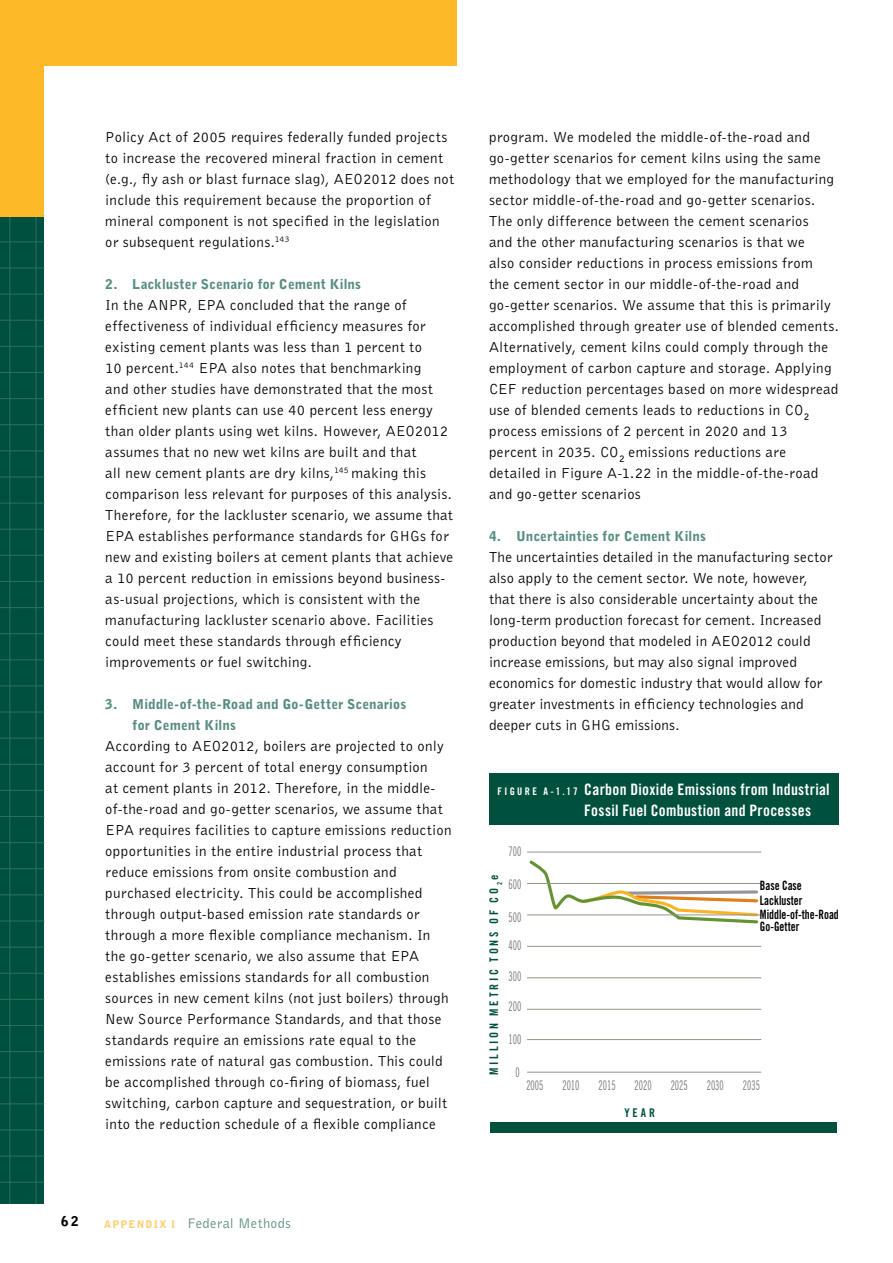
<style>
.page{position:relative;width:893px;height:1263px;background:#fff}
.page>*{position:absolute;margin:0;border:0;box-sizing:border-box;transform-origin:0 0}
.t1{font:15.75px/21px "Trade Gothic Bold Cond Twenty";letter-spacing:.02em;color:#fff}
.t2{font:15px/21px "Bell Gothic BT";letter-spacing:.02em;color:#000}
.t3{font:14.25px "Bell Gothic BT";letter-spacing:.025em;color:#598d82}
.t4{font:900 13.5px/21px "Bell Gothic BT";letter-spacing:.01em;color:#598d82}
.t5{font:900 13.5px "Bell Gothic";color:#000}
.t6{font:13.2px "Trade Gothic Cond Eighteen";color:#77787b;scale:.72 1}
.t7{font:12.9px/13.8px "Trade Gothic Bold Cond Twenty";color:#000;scale:.86 1}
.t8{font:12px "Trade Gothic Bold Cond Twenty";color:#00503e}
.t9{font:11.85px "Trade Gothic Bold Cond Twenty";letter-spacing:.215em;color:#00503e}
.s1{font-weight:900;font-size:10.5px;color:#fdcf73}
.s2{font-size:10.5px}
</style>
<div class="page">
<svg style="left:0;top:217px;width:44px;height:987px;background:#035240"></svg>
<div style="left:0;top:60px;width:44px;height:157px;background:#fdb927"></div>
<div style="left:0;top:0;width:457px;height:65px;background:#fdb927"></div>
<div style="left:490px;top:1122px;width:347px;height:11px;background:#00503e"></div>
<div style="left:489px;top:773px;width:349px;height:52px;background:#00503e"></div>
<svg style="left:528px;top:860px;width:232px;height:64px"></svg>
<hr style="left:527px;top:852px;width:234px;height:1px;background:#94948b">
<hr style="left:527px;top:883px;width:234px;height:1px;background:#94948b">
<hr style="left:527px;top:915px;width:234px;height:1px;background:#94948b">
<hr style="left:527px;top:946px;width:234px;height:1px;background:#94948b">
<hr style="left:527px;top:1072px;width:234px;height:1px;background:#94948b">
<hr style="left:527px;top:977px;width:234px;height:1px;background:#94948b">
<hr style="left:527px;top:1009px;width:234px;height:1px;background:#94948b">
<hr style="left:527px;top:1039px;width:234px;height:1px;background:#94948b">
<p class="t2" style="left:105px;top:126px;width:350px">Policy Act of 2005 requires federally funded projects to increase the recovered mineral fraction in cement (e.g., fly ash or blast furnace slag), AEO2012 does not include this requirement because the proportion of mineral component is not specified in the legislation or subsequent regulations.<sup>143</sup></p>
<p class="t4" style="left:105px;top:273px;width:257px">2. Lackluster Scenario for Cement Kilns</p>
<p class="t2" style="left:105px;top:294px;width:349px">In the ANPR, EPA concluded that the range of effectiveness of individual efficiency measures for existing cement plants was less than 1 percent to<br>10 percent.<sup>144</sup> EPA also notes that benchmarking<br>and other studies have demonstrated that the most efficient new plants can use 40 percent less energy than older plants using wet kilns. However, AEO2012 assumes that no new wet kilns are built and that<br>all new cement plants are dry kilns,<sup>145</sup> making this comparison less relevant for purposes of this analysis.<br>Therefore, for the lackluster scenario, we assume that EPA establishes performance standards for GHGs for new and existing boilers at cement plants that achieve a 10 percent reduction in emissions beyond business&shy;as-usual projections, which is consistent with the manufacturing lackluster scenario above. Facilities could meet these standards through efficiency improvements or fuel switching.</p>
<p class="t4" style="left:132px;top:693px;width:275px;text-indent:-27px">3. Middle-of-the-Road and Go-Getter Scenarios for Cement Kilns</p>
<p class="t2" style="left:105px;top:735px;width:348px">According to AEO2012, boilers are projected to only account for 3 percent of total energy consumption<br>at cement plants in 2012. Therefore, in the middle&shy;of-the-road and go-getter scenarios, we assume that EPA requires facilities to capture emissions reduction opportunities in the entire industrial process that reduce emissions from onsite combustion and purchased electricity. This could be accomplished through output-based emission rate standards or through a more flexible compliance mechanism. In the go-getter scenario, we also assume that EPA establishes emissions standards for all combustion sources in new cement kilns (not just boilers) through New Source Performance Standards, and that those standards require an emissions rate equal to the emissions rate of natural gas combustion. This could be accomplished through co-firing of biomass, fuel switching, carbon capture and sequestration, or built into the reduction schedule of a flexible compliance</p>
<p class="t5" style="left:61px;top:1213px;width:19px">62</p>
<p class="t3" style="left:104px;top:1215px;width:188px"><span class="s1">Appendix I</span> Federal Methods</p>
<p class="t2" style="left:489px;top:126px;width:351px">program. We modeled the middle-of-the-road and go-getter scenarios for cement kilns using the same methodology that we employed for the manufacturing sector middle-of-the-road and go-getter scenarios.<br>The only difference between the cement scenarios<br>and the other manufacturing scenarios is that we<br>also consider reductions in process emissions from<br>the cement sector in our middle-of-the-road and go-getter scenarios. We assume that this is primarily accomplished through greater use of blended cements.<br>Alternatively, cement kilns could comply through the employment of carbon capture and storage. Applying CEF reduction percentages based on more widespread use of blended cements leads to reductions in CO<sub>2 </sub>process emissions of 2 percent in 2020 and 13 percent in 2035. CO<sub>2</sub> emissions reductions are detailed in Figure A-1.22 in the middle-of-the-road and go-getter scenarios</p>
<p class="t4" style="left:489px;top:525px;width:218px">4. Uncertainties for Cement Kilns</p>
<p class="t2" style="left:489px;top:546px;width:345px">The uncertainties detailed in the manufacturing sector also apply to the cement sector. We note, however, that there is also considerable uncertainty about the long-term production forecast for cement. Increased production beyond that modeled in AEO2012 could increase emissions, but may also signal improved economics for domestic industry that would allow for greater investments in efficiency technologies and deeper cuts in GHG emissions.</p>
<p class="t1" style="left:584px;top:779px;width:247px;text-indent:-87px"><span class="s2">f i g u r e A -1 .1 7</span> Carbon Dioxide Emissions from Industrial<br>Fossil Fuel Combustion and Processes</p>
<p class="t6" style="left:508px;top:843px;width:19px">700</p>
<p class="t9" style="left:487px;top:1074px;width:201px;rotate:-90deg">MILLION METRIC TONS OF CO <sub>2</sub>e</p>
<p class="t6" style="left:508px;top:876px;width:19px">600</p>
<p class="t6" style="left:508px;top:909px;width:19px">500</p>
<p class="t6" style="left:508px;top:938px;width:19px">400</p>
<p class="t6" style="left:508px;top:968px;width:19px">300</p>
<p class="t6" style="left:508px;top:998px;width:19px">200</p>
<p class="t6" style="left:508px;top:1032px;width:19px">100</p>
<p class="t6" style="left:516px;top:1064px;width:7px">0</p>
<p class="t7" style="left:760px;top:879px;width:50px">Base Case</p>
<p class="t7" style="left:760px;top:920px;width:47px">Go-Getter</p>
<p class="t7" style="left:760px;top:893px;width:93px">Lackluster<br>Middle-of-the-Road</p>
<p class="t6" style="left:526px;top:1077px;width:25px">2005</p>
<p class="t6" style="left:562px;top:1077px;width:25px">2010</p>
<p class="t6" style="left:598px;top:1077px;width:25px">2015</p>
<p class="t6" style="left:635px;top:1077px;width:25px">2020</p>
<p class="t6" style="left:671px;top:1077px;width:25px">2025</p>
<p class="t6" style="left:707px;top:1077px;width:25px">2030</p>
<p class="t6" style="left:743px;top:1077px;width:25px">2035</p>
<p class="t8" style="left:624px;top:1105px;width:32px">YEa r</p>
</div>
